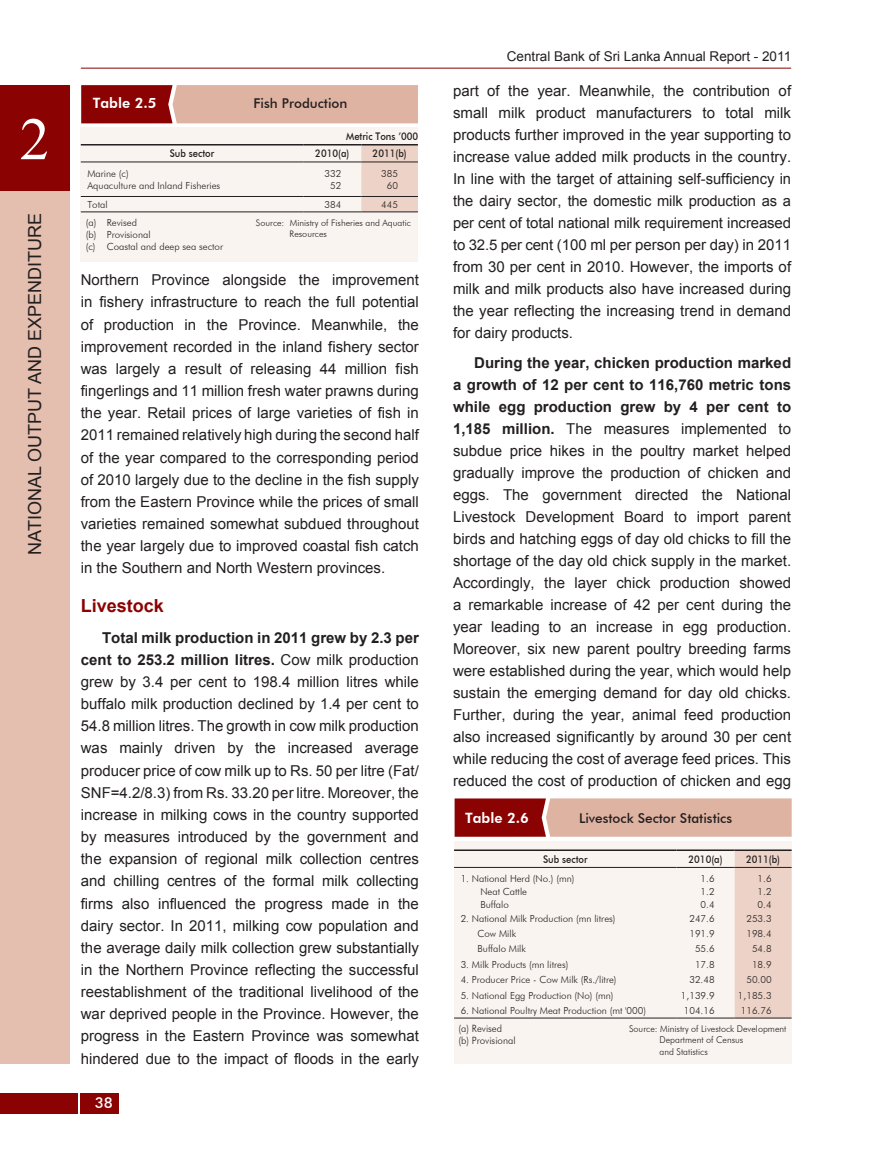
<style>
.page{position:relative;width:872px;height:1170px;background:#fff}
.page>*{position:absolute;margin:0;border:0;box-sizing:border-box;transform-origin:0 0}
.t1{font:60px "Times New Roman";color:#fff}
.t2{font:18px "Arial";color:#231f20}
.t3{font:700 18px "Arial";color:#8b0202}
.t4{font:15px/22.2px "Arial";color:#231f20;text-align:justify}
.t5{font:500 15px "Futura BT";color:#fff}
.t6{font:14.7px/21.9px "Arial";letter-spacing:-.01em;color:#231f20}
.t7{font:800 14.25px "Futura BT";color:#fff}
.t8{font:500 13.5px "Futura BT";color:#231f20}
.t9{font:13.5px "Arial";color:#231f20}
.t10{font:500 10.5px "Futura BT";color:#231f20;scale:.9 1}
.t11{font:300 10.05px/12.3px "Futura BT";color:#231f20}
.t12{font:300 9.75px/12px "Futura BT";color:#231f20}
.t13{font:300 9.3px/11.6px "Futura BT";color:#231f20}
.t14{font:300 9px/11.2px "Futura BT";color:#231f20}
.s1{font-weight:700}
.s2{font-size:15px}
.s3{font-size:14.7px}
</style>
<div class="page">
<div style="left:0;top:191px;width:69px;height:872px;background:#e4bfaf"></div>
<div style="left:0;top:85px;width:69px;height:106px;background:#8b0202"></div>
<div style="left:81px;top:1092px;width:38px;height:21px;background:#8b0202"></div>
<hr style="left:81px;top:68px;width:710px;height:1px;background:#8b0202">
<div style="left:0;top:1092px;width:77px;height:21px;background:#8b0202"></div>
<div style="left:454px;top:840px;width:337px;height:223px;background:#faf4f0"></div>
<svg style="left:454px;top:798px;width:337px;height:38px;background:#c9867a"></svg>
<div style="left:734px;top:850px;width:57px;height:167px;background:#edd3c7"></div>
<hr style="left:454px;top:867px;width:222px;height:1px;background:#231f20">
<hr style="left:676px;top:867px;width:58px;height:1px;background:#231f20">
<hr style="left:734px;top:867px;width:57px;height:1px;background:#231f20">
<hr style="left:454px;top:1017px;width:222px;height:1px;background:#231f20">
<hr style="left:676px;top:1017px;width:58px;height:1px;background:#231f20">
<hr style="left:734px;top:1017px;width:57px;height:1px;background:#231f20">
<hr style="left:454px;top:849px;width:222px;height:1px;background:#231f20">
<hr style="left:676px;top:849px;width:58px;height:1px;background:#231f20">
<hr style="left:734px;top:849px;width:57px;height:1px;background:#231f20">
<div style="left:81px;top:128px;width:337px;height:133px;background:#faf4f0"></div>
<svg style="left:81px;top:85px;width:337px;height:38px;background:#c98579"></svg>
<div style="left:361px;top:145px;width:57px;height:66px;background:#edd3c7"></div>
<hr style="left:81px;top:161px;width:222px;height:1px;background:#231f20">
<hr style="left:303px;top:161px;width:58px;height:1px;background:#231f20">
<hr style="left:361px;top:161px;width:57px;height:1px;background:#231f20">
<hr style="left:81px;top:196px;width:222px;height:1px;background:#231f20">
<hr style="left:303px;top:196px;width:58px;height:1px;background:#231f20">
<hr style="left:361px;top:196px;width:57px;height:1px;background:#231f20">
<hr style="left:81px;top:211px;width:222px;height:1px;background:#231f20">
<hr style="left:303px;top:211px;width:58px;height:1px;background:#231f20">
<hr style="left:361px;top:211px;width:57px;height:1px;background:#231f20">
<hr style="left:81px;top:144px;width:222px;height:1px;background:#231f20">
<hr style="left:303px;top:144px;width:58px;height:1px;background:#231f20">
<hr style="left:361px;top:144px;width:57px;height:1px;background:#231f20">
<p class="t1" style="left:20px;top:99px;width:32px">2</p>
<p class="t2" style="left:23px;top:554px;width:341px;rotate:-90deg">National Output and Expenditure</p>
<p class="t7" style="left:93px;top:94px;width:65px">Table 2.5</p>
<p class="t8" style="left:253px;top:95px;width:95px">Fish Production</p>
<p class="t10" style="left:346px;top:130px;width:82px">Metric Tons ’000</p>
<p class="t10" style="left:170px;top:147px;width:51px">Sub sector</p>
<p class="t10" style="left:315px;top:147px;width:39px">2010(a)</p>
<p class="t10" style="left:372px;top:147px;width:39px">2011(b)</p>
<p class="t12" style="left:87px;top:167px;width:43px">Marine (c)</p>
<p class="t12" style="left:324px;top:167px;width:18px">332</p>
<p class="t12" style="left:381px;top:167px;width:18px">385</p>
<p class="t12" style="left:87px;top:180px;width:134px">Aquaculture and Inland Fisheries</p>
<p class="t12" style="left:330px;top:180px;width:13px">52</p>
<p class="t12" style="left:387px;top:180px;width:13px">60</p>
<p class="t12" style="left:87px;top:198px;width:22px">Total</p>
<p class="t12" style="left:324px;top:198px;width:18px">384</p>
<p class="t12" style="left:381px;top:198px;width:18px">445</p>
<p class="t12" style="left:86px;top:217px;width:139px">(a) Revised<br>(b) Provisional<br>(c) Coastal and deep sea sector</p>
<p class="t14" style="left:290px;top:217px;width:123px;text-indent:-34px">Source: Ministry of Fisheries and Aquatic<br>Resources</p>
<p class="t4" style="left:81px;top:269px;width:340px">Northern Province alongside the improvement in fishery infrastructure to reach the full potential of production in the Province. Meanwhile, the improvement recorded in the inland fishery sector was largely a result of releasing 44 million fish fingerlings and 11 million fresh water prawns during the year. Retail prices of large varieties of fish in 2011 remained relatively high during the second half of the year compared to the corresponding period of 2010 largely due to the decline in the fish supply from the Eastern Province while the prices of small varieties remained somewhat subdued throughout the year largely due to improved coastal fish catch in the Southern and North Western provinces.</p>
<p class="t3" style="left:81px;top:593px;width:85px">Livestock</p>
<p class="t4" style="left:81px;top:626px;width:340px;text-indent:21px"><span class="s1">Total milk production in 2011 grew by 2.3 per cent to 253.2 million litres.</span> Cow milk production grew by 3.4 per cent to 198.4 million litres while buffalo milk production declined by 1.4 per cent to 54.8 million litres. The growth in cow milk production was mainly driven by the increased average producer price of cow milk up to Rs. 50 per litre (Fat/ SNF=4.2/8.3) from Rs. 33.20 per litre. Moreover, the increase in milking cows in the country supported by measures introduced by the government and the expansion of regional milk collection centres and chilling centres of the formal milk collecting firms also influenced the progress made in the dairy sector. In 2011, milking cow population and the average daily milk collection grew substantially in the Northern Province reflecting the successful reestablishment of the traditional livelihood of the war deprived people in the Province. However, the progress in the Eastern Province was somewhat hindered due to the impact of floods in the early</p>
<p class="t5" style="left:95px;top:1093px;width:20px">38</p>
<p class="t9" style="left:507px;top:47px;width:286px">Central Bank of Sri Lanka Annual Report - 2011</p>
<p class="t4" style="left:453px;top:80px;width:340px">part of the year. Meanwhile, the contribution of small milk product manufacturers to total milk products further improved in the year supporting to increase value added milk products in the country.<br>In line with the target of attaining self-sufficiency in</p>
<p class="t6" style="left:453px;top:190px;width:339px"><span class="s2">the dairy sector,</span> the domestic milk production as a per cent of total national milk requirement increased</p>
<p class="t4" style="left:453px;top:234px;width:340px"><span class="s3">to 32.5 per cent</span> (100 ml per person per day) in 2011 from 30 per cent in 2010. However, the imports of milk and milk products also have increased during the year reflecting the increasing trend in demand for dairy products.</p>
<p class="t4" style="left:453px;top:352px;width:340px;text-indent:21px"><span class="s1">During the year, chicken production marked a growth of 12 per cent to 116,760 metric tons while egg production grew by 4 per cent to 1,185 million.</span> The measures implemented to subdue price hikes in the poultry market helped gradually improve the production of chicken and eggs. The government directed the National Livestock Development Board to import parent birds and hatching eggs of day old chicks to fill the shortage of the day old chick supply in the market.<br>Accordingly, the layer chick production showed a remarkable increase of 42 per cent during the year leading to an increase in egg production.<br>Moreover, six new parent poultry breeding farms were established during the year, which would help sustain the emerging demand for day old chicks.<br>Further, during the year, animal feed production also increased significantly by around 30 per cent while reducing the cost of average feed prices. This reduced the cost of production of chicken and egg</p>
<p class="t7" style="left:465px;top:809px;width:65px">Table 2.6</p>
<p class="t8" style="left:579px;top:809px;width:155px">Livestock Sector Statistics</p>
<p class="t10" style="left:543px;top:852px;width:51px">Sub sector</p>
<p class="t10" style="left:688px;top:852px;width:39px">2010(a)</p>
<p class="t10" style="left:746px;top:852px;width:39px">2011(b)</p>
<p class="t12" style="left:461px;top:872px;width:115px">1. National Herd (No.) (mn)</p>
<p class="t12" style="left:700px;top:872px;width:16px">1.6</p>
<p class="t12" style="left:757px;top:872px;width:16px">1.6</p>
<p class="t12" style="left:480px;top:885px;width:48px">Neat Cattle</p>
<p class="t12" style="left:700px;top:885px;width:16px">1.2</p>
<p class="t12" style="left:757px;top:885px;width:16px">1.2</p>
<p class="t12" style="left:480px;top:897px;width:30px">Buffalo</p>
<p class="t12" style="left:700px;top:897px;width:16px">0.4</p>
<p class="t12" style="left:757px;top:897px;width:16px">0.4</p>
<p class="t12" style="left:461px;top:912px;width:156px">2. National Milk Production (mn litres)</p>
<p class="t12" style="left:689px;top:912px;width:27px">247.6</p>
<p class="t12" style="left:746px;top:912px;width:27px">253.3</p>
<p class="t12" style="left:477px;top:927px;width:40px">Cow Milk</p>
<p class="t12" style="left:689px;top:927px;width:27px">191.9</p>
<p class="t12" style="left:746px;top:927px;width:27px">198.4</p>
<p class="t12" style="left:477px;top:942px;width:50px">Buffalo Milk</p>
<p class="t12" style="left:695px;top:942px;width:21px">55.6</p>
<p class="t12" style="left:752px;top:942px;width:21px">54.8</p>
<p class="t12" style="left:461px;top:958px;width:109px">3. Milk Products (mn litres)</p>
<p class="t12" style="left:695px;top:958px;width:21px">17.8</p>
<p class="t12" style="left:752px;top:958px;width:21px">18.9</p>
<p class="t12" style="left:461px;top:973px;width:157px">4. Producer Price - Cow Milk (Rs./litre)</p>
<p class="t12" style="left:689px;top:973px;width:27px">32.48</p>
<p class="t12" style="left:746px;top:973px;width:27px">50.00</p>
<p class="t12" style="left:461px;top:989px;width:154px">5. National Egg Production (No) (mn)</p>
<p class="t12" style="left:681px;top:989px;width:35px">1,139.9</p>
<p class="t12" style="left:738px;top:989px;width:35px">1,185.3</p>
<p class="t12" style="left:461px;top:1004px;width:187px">6. National Poultry Meat Production (mt '000)</p>
<p class="t12" style="left:684px;top:1004px;width:32px">104.16</p>
<p class="t12" style="left:740px;top:1004px;width:32px">116.76</p>
<p class="t13" style="left:659px;top:1022px;width:128px;text-indent:-30px">Source: Ministry of Livestock Development<br>Department of Census<br>and Statistics</p>
<p class="t11" style="left:458px;top:1021px;width:59px">(a) Revised<br>(b) Provisional</p>
</div>
